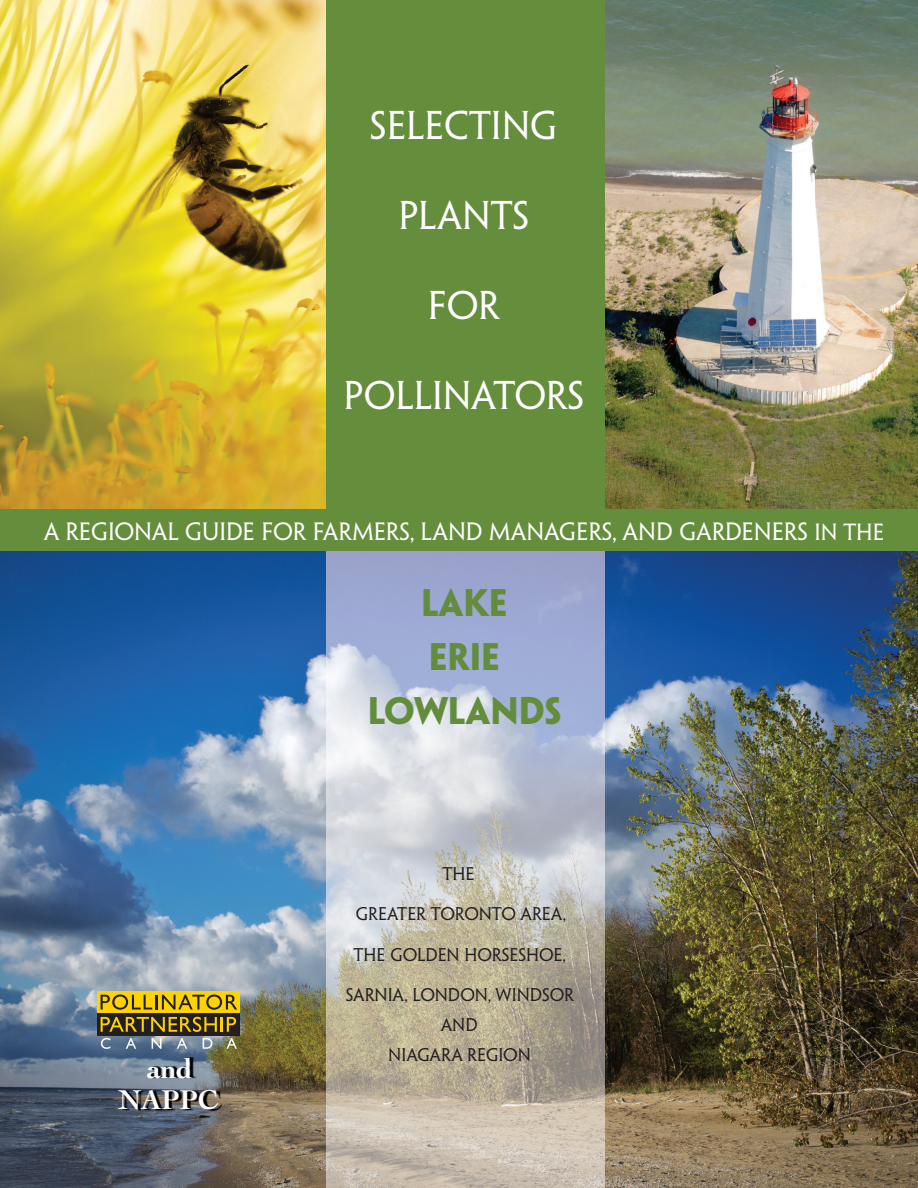
<style>
.page{position:relative;width:918px;height:1188px;background:#fff}
.page>*{position:absolute;margin:0;border:0;box-sizing:border-box;transform-origin:0 0}
.t1{font:36px "Penumbra MM 365 500";color:#fff}
.t2{font:34.5px/54px "Penumbra MM 725 0";color:#638d3d;text-align:center}
.t3{font:700 28.5px/31.5px "Cochin";letter-spacing:-.005em;color:#fff;text-align:center}
.t4{font:22.5px "Penumbra MM 365 500";color:#fff}
.t5{font:16.5px/30px "Penumbra MM 365 500";color:#231f20;text-align:center}
.s1{font-size:21px}
</style>
<div class="page">
<img style="left:0;top:0;width:816px;height:309px">
<img style="left:816px;top:0;width:102px;height:1188px">
<img style="left:0;top:309px;width:326px;height:310px">
<img style="left:604px;top:309px;width:213px;height:259px">
<img style="left:604px;top:568px;width:213px;height:620px">
<img style="left:0;top:619px;width:326px;height:569px">
<img style="left:121px;top:1057px;width:102px;height:54px">
<img style="left:326px;top:550px;width:278px;height:638px">
<div style="left:0;top:509px;width:918px;height:41px;background:#648d3c"></div>
<div style="left:326px;top:0;width:278px;height:511px;background:#648d3c"></div>
<div style="left:97px;top:991px;width:143px;height:22px;background:#fed304"></div>
<div style="left:97px;top:1013px;width:143px;height:22px;background:#231f20"></div>
<svg style="left:101px;top:995px;width:136px;height:15px"></svg>
<svg style="left:101px;top:1017px;width:135px;height:15px"></svg>
<svg style="left:101px;top:1038px;width:9px;height:11px"></svg>
<svg style="left:126px;top:1038px;width:10px;height:11px"></svg>
<svg style="left:152px;top:1038px;width:9px;height:11px"></svg>
<svg style="left:177px;top:1038px;width:10px;height:11px"></svg>
<svg style="left:203px;top:1038px;width:9px;height:11px"></svg>
<svg style="left:226px;top:1038px;width:11px;height:11px"></svg>
<h1 class="t1" style="left:370px;top:104px;width:189px">SELECTING</h1>
<h1 class="t1" style="left:398px;top:194px;width:132px">PLANTS</h1>
<h1 class="t1" style="left:428px;top:284px;width:73px">FOR</h1>
<h1 class="t1" style="left:344px;top:374px;width:242px">POLLINATORS</h1>
<h3 class="t4" style="left:44px;top:519px;width:842px">A REGIONAL GUIDE FOR FARMERS, LAND MANAGERS, AND GARDENERS <span class="s1">IN THE</span></h3>
<h3 class="t3" style="left:119px;top:1052px;width:101px">and<br>NAPPC</h3>
<h2 class="t2" style="left:368px;top:576px;width:196px">LAKE<br>ERIE<br>LOWLANDS</h2>
<p class="t5" style="left:443px;top:858px;width:33px">THE</p>
<p class="t5" style="left:356px;top:899px;width:212px">GREATER TORONTO AREA,</p>
<p class="t5" style="left:354px;top:939px;width:214px">THE GOLDEN HORSESHOE,</p>
<p class="t5" style="left:346px;top:980px;width:230px">SARNIA, LONDON, WINDSOR<br>AND<br>NIAGARA REGION</p>
</div>
